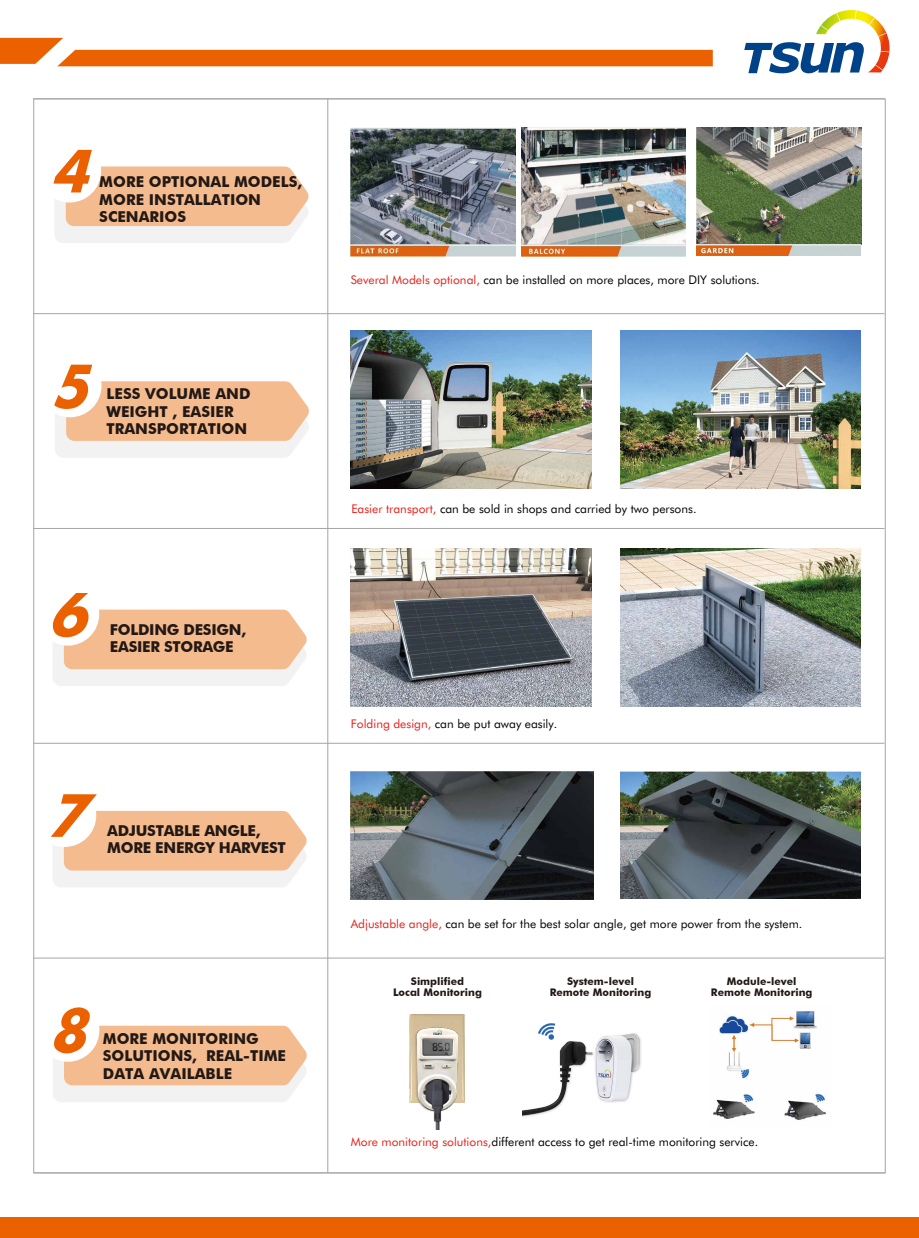
<style>
.page{position:relative;width:919px;height:1238px;background:#fff}
.page>*{position:absolute;margin:0;border:0;box-sizing:border-box;transform-origin:0 0}
.t1{font:italic 700 56.55px "Futura";color:#eb6100;scale:.95 1}
.t2{font:700 15px/17.7px "Futura BT";color:#221815}
.t3{font:700 15px/17.7px "Futura BT";letter-spacing:-.02em;color:#221815}
.t4{font:12px "Futura BT";color:#040000}
.t5{font:700 10.5px/11.7px "Futura BT";color:#221815;text-align:center}
.s1{color:#e71f19}
</style>
<div class="page">
<svg style="left:0;top:38px;width:712px;height:28px"></svg>
<svg style="left:55px;top:166px;width:254px;height:77px"></svg>
<div style="left:38px;top:139px;width:63px;height:63px;background:#fff;border-radius:50%"></div>
<div style="left:0;top:1217px;width:918px;height:20px;background:#eb6100"></div>
<svg style="left:744px;top:10px;width:146px;height:63px"></svg>
<svg style="left:55px;top:381px;width:254px;height:77px"></svg>
<div style="left:38px;top:354px;width:63px;height:63px;background:#fff;border-radius:50%"></div>
<svg style="left:53px;top:609px;width:254px;height:77px"></svg>
<div style="left:36px;top:582px;width:63px;height:63px;background:#fff;border-radius:50%"></div>
<svg style="left:53px;top:811px;width:254px;height:76px"></svg>
<div style="left:33px;top:783px;width:63px;height:63px;background:#fff;border-radius:50%"></div>
<svg style="left:53px;top:1025px;width:254px;height:77px"></svg>
<div style="left:36px;top:998px;width:63px;height:63px;background:#fff;border-radius:50%"></div>
<hr style="left:327px;top:99px;width:1px;height:1073px;background:#a5a5a5">
<hr style="left:33px;top:743px;width:851px;height:1px;background:#a5a5a5">
<hr style="left:33px;top:528px;width:851px;height:1px;background:#a5a5a5">
<hr style="left:33px;top:99px;width:851px;height:1px;background:#a5a5a5">
<hr style="left:33px;top:313px;width:851px;height:1px;background:#a5a5a5">
<hr style="left:33px;top:957px;width:851px;height:1px;background:#a5a5a5">
<hr style="left:34px;top:1172px;width:851px;height:1px;background:#a5a5a5">
<img style="left:351px;top:127px;width:164px;height:129px">
<img style="left:713px;top:1011px;width:114px;height:109px">
<img style="left:522px;top:1023px;width:119px;height:94px">
<img style="left:351px;top:330px;width:240px;height:158px">
<img style="left:620px;top:330px;width:240px;height:158px">
<img style="left:620px;top:548px;width:240px;height:158px">
<img style="left:350px;top:771px;width:243px;height:128px">
<img style="left:620px;top:771px;width:240px;height:127px">
<img style="left:351px;top:548px;width:240px;height:158px">
<img style="left:696px;top:128px;width:165px;height:128px">
<img style="left:521px;top:128px;width:164px;height:128px">
<img style="left:409px;top:1014px;width:56px;height:95px">
<img style="left:424px;top:1079px;width:26px;height:50px">
<svg style="left:538px;top:1023px;width:17px;height:17px"></svg>
<h1 class="t1" style="left:50px;top:132px;width:61px">4</h1>
<p class="t2" style="left:99px;top:173px;width:204px">MORE OPTIONAL MODELS,<br>MORE INSTALLATION<br>SCENARIOS</p>
<h1 class="t1" style="left:51px;top:346px;width:61px">5</h1>
<p class="t2" style="left:106px;top:385px;width:145px">LESS VOLUME AND<br>WEIGHT , EASIER<br>TRANSPORTATION</p>
<h1 class="t1" style="left:48px;top:575px;width:61px">6</h1>
<p class="t3" style="left:110px;top:620px;width:137px">FOLDING DESIGN,<br>EASIER STORAGE</p>
<h1 class="t1" style="left:48px;top:776px;width:61px">7</h1>
<p class="t3" style="left:107px;top:821px;width:180px">ADJUSTABLE ANGLE,<br>MORE ENERGY HARVEST</p>
<h1 class="t1" style="left:49px;top:991px;width:61px">8</h1>
<p class="t2" style="left:103px;top:1029px;width:185px">MORE MONITORING<br>SOLUTIONS, REAL-TIME<br>DATA AVAILABLE</p>
<p class="t4" style="left:351px;top:272px;width:410px"><span class="s1">Several Models optional,</span> can be installed on more places, more DIY solutions.</p>
<p class="t4" style="left:351px;top:501px;width:346px"><span class="s1">Easier transport,</span> can be sold in shops and carried by two persons.</p>
<p class="t4" style="left:351px;top:716px;width:208px"><span class="s1">Folding design,</span> can be put away easily.</p>
<p class="t4" style="left:351px;top:915px;width:453px"><span class="s1">Adjustable angle,</span> can be set for the best solar angle, get more power from the system.</p>
<p class="t5" style="left:393px;top:974px;width:90px">Simplified<br>Local Monitoring</p>
<p class="t5" style="left:549px;top:974px;width:103px">System-level<br>Remote Monitoring</p>
<p class="t5" style="left:711px;top:974px;width:103px">Module-level<br>Remote Monitoring</p>
<p class="t4" style="left:351px;top:1134px;width:409px"><span class="s1">More monitoring solutions,</span>different access to get real-time monitoring service.</p>
</div>
